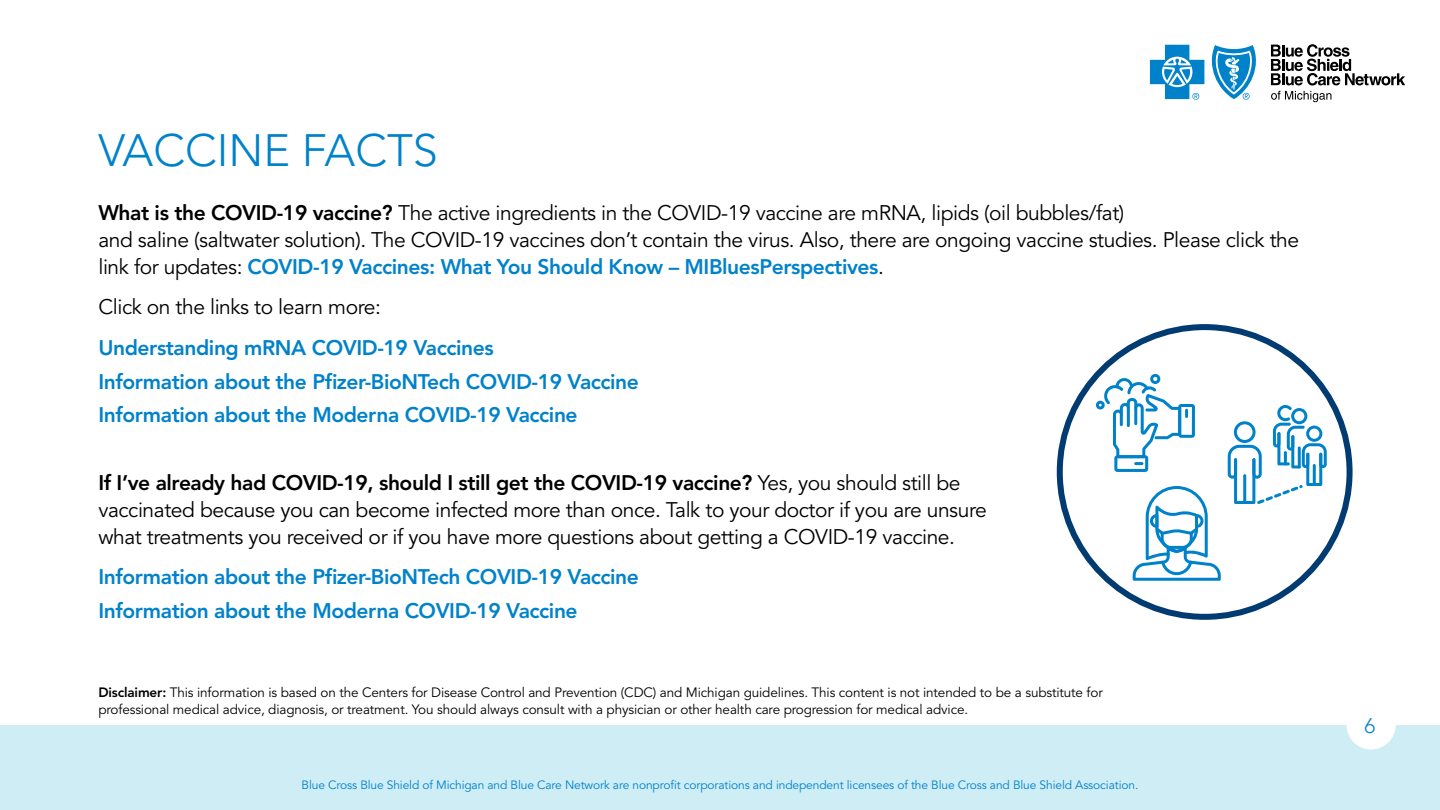
<style>
.page{position:relative;width:1440px;height:810px;background:#fff}
.page>*{position:absolute;margin:0;border:0;box-sizing:border-box;transform-origin:0 0}
.Head_-_From_Bullet_i{font:300 45px "Avenir LT Std";color:#0082ca}
.Body{font:21px/27px "Avenir LT Std";letter-spacing:-.02em;color:#000}
.Body-2{font:800 21px "Avenir LT Std";letter-spacing:-.02em;color:#0082ca}
.t1{font:300 21px "Avenir LT Std";color:#0082ca}
.Body-3{font:13.5px/16.2px "Avenir LT Std";letter-spacing:-.01em;color:#000}
.t2{font:12px "Avenir LT Std";letter-spacing:-.01em;color:#0082ca}
.s1{font-weight:800}
.s2{font-weight:800;color:#0082ca}
</style>
<div class="page">
<div style="left:0;top:725px;width:1440px;height:85px;background:#cfedf5"></div>
<svg style="left:1271px;top:44px;width:134px;height:58px"></svg>
<svg style="left:1150px;top:45px;width:106px;height:55px"></svg>
<div style="left:1346px;top:700px;width:49px;height:50px;background:#fff;border-radius:50%"></div>
<svg style="left:1095px;top:373px;width:100px;height:99px"></svg>
<svg style="left:1132px;top:486px;width:88px;height:95px"></svg>
<svg style="left:1227px;top:405px;width:99px;height:99px"></svg>
<p class="Head_-_From_Bullet_i" style="left:98px;top:124px;width:341px">VACCINE FACTS</p>
<p class="Body" style="left:98px;top:200px;width:1202px"><span class="s1">What is the COVID-19 vaccine?</span> The active ingredients in the COVID-19 vaccine are mRNA, lipids (oil bubbles/fat)<br>and saline (saltwater solution). The COVID-19 vaccines don’t contain the virus. Also, there are ongoing vaccine studies. Please click the link for updates: <span class="s2">COVID-19 Vaccines: What You Should Know - MIBluesPerspectives</span>.</p>
<p class="Body" style="left:98px;top:294px;width:284px">Click on the links to learn more:</p>
<p class="Body-2" style="left:98px;top:335px;width:397px">Understanding mRNA COVID-19 Vaccines</p>
<p class="Body-2" style="left:98px;top:369px;width:542px">Information about the Pfizer-BioNTech COVID-19 Vaccine</p>
<p class="Body-2" style="left:98px;top:403px;width:481px">Information about the Moderna COVID-19 Vaccine</p>
<p class="Body" style="left:98px;top:470px;width:890px"><span class="s1">If I’ve already had COVID-19, should I still get the COVID-19 vaccine?</span> Yes, you should still be vaccinated because you can become infected more than once. Talk to your doctor if you are unsure what treatments you received or if you have more questions about getting a COVID-19 vaccine.</p>
<p class="Body-2" style="left:98px;top:565px;width:542px">Information about the Pfizer-BioNTech COVID-19 Vaccine</p>
<p class="Body-2" style="left:98px;top:598px;width:481px">Information about the Moderna COVID-19 Vaccine</p>
<p class="Body-3" style="left:98px;top:685px;width:1006px"><span class="s1">Disclaimer:</span> This information is based on the Centers for Disease Control and Prevention (CDC) and Michigan guidelines. This content is not intended to be a substitute for professional medical advice, diagnosis, or treatment. You should always consult with a physician or other health care progression for medical advice.</p>
<p class="t2" style="left:302px;top:778px;width:838px">Blue Cross Blue Shield of Michigan and Blue Care Network are nonprofit corporations and independent licensees of the Blue Cross and Blue Shield Association.</p>
<p class="t1" style="left:1364px;top:713px;width:12px">6</p>
</div>
